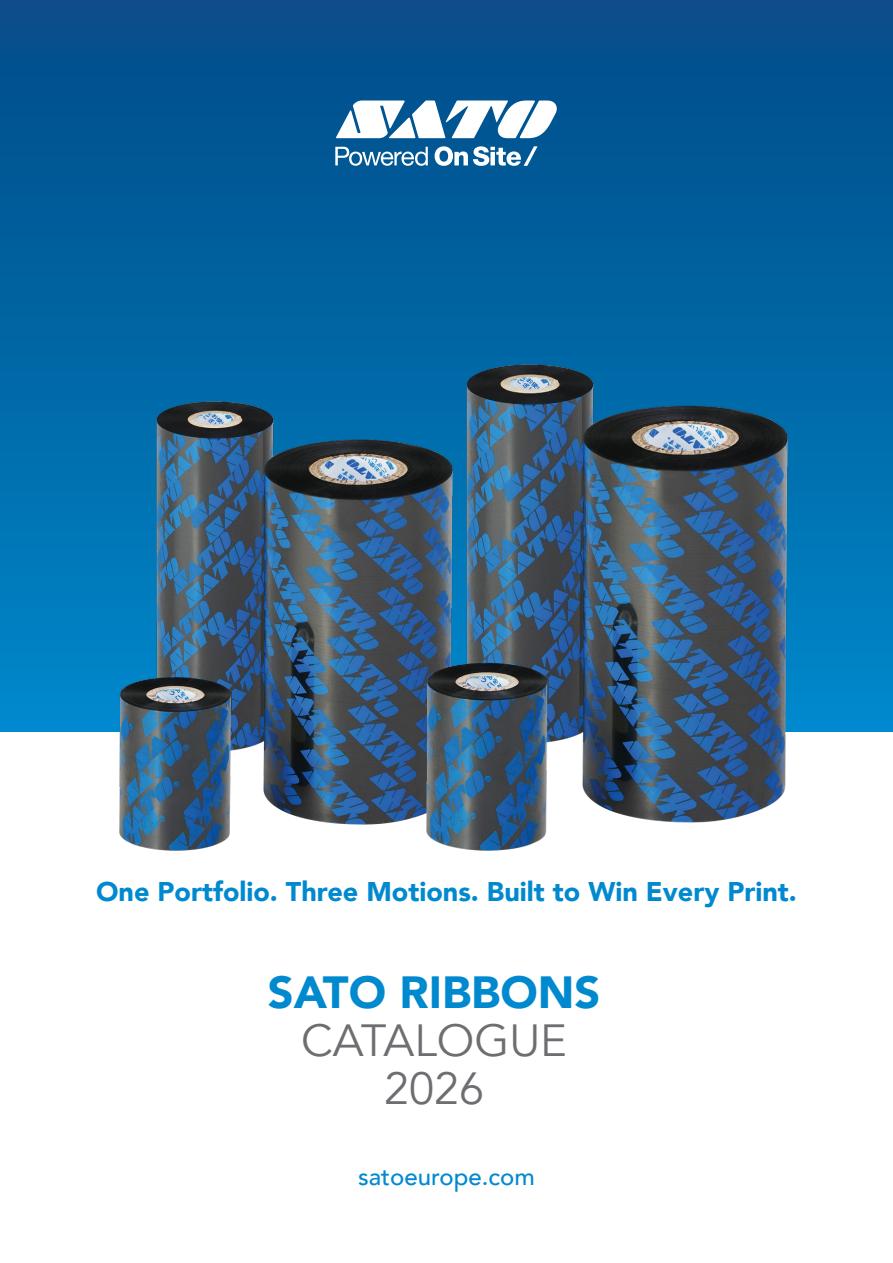
<style>
.page{position:relative;width:893px;height:1263px;background:#fff}
.page>*{position:absolute;margin:0;border:0;box-sizing:border-box;transform-origin:0 0}
.t1{font:45px/48px "Avenir";color:#6d6e71;text-align:center}
.t2{font:900 45px "Avenir";color:#0089cf}
.t3{font:900 27px "Avenir";color:#0089cf}
.t4{font:500 24px "Avenir";color:#0089cf}
</style>
<div class="page">
<div style="left:0;top:0;width:893px;height:731px;background:linear-gradient(to bottom,#034b86,#0088ca)"></div>
<img style="left:119px;top:402px;width:307px;height:448px">
<img style="left:426px;top:365px;width:362px;height:485px">
<svg style="left:335px;top:147px;width:93px;height:19px"></svg>
<svg style="left:435px;top:146px;width:103px;height:20px"></svg>
<svg style="left:336px;top:101px;width:221px;height:37px"></svg>
<p class="t3" style="left:96px;top:868px;width:702px">One Portfolio. Three Motions. Built to Win Every Print.</p>
<h1 class="t2" style="left:268px;top:954px;width:334px">SATO RIBBONS</h1>
<h1 class="t1" style="left:301px;top:1017px;width:267px">CATALOGUE<br>2026</h1>
<p class="t4" style="left:358px;top:1156px;width:178px">satoeurope.com</p>
</div>
